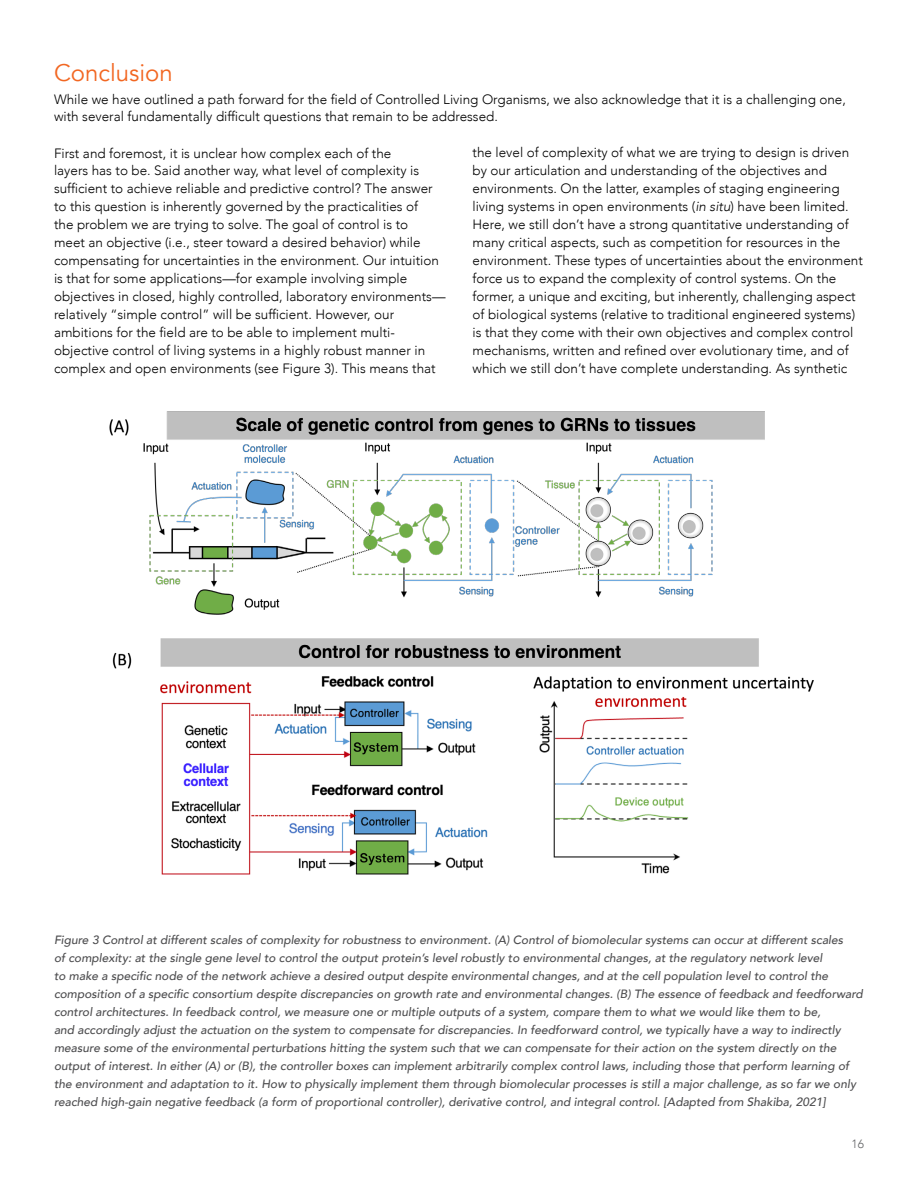
<style>
.page{position:relative;width:918px;height:1188px;background:#fff}
.page>*{position:absolute;margin:0;border:0;box-sizing:border-box;transform-origin:0 0}
.t1{font:24px "Avenir";color:#f26722}
.t2{font:300 13.5px/18px "Avenir";color:#000}
.t3{font:italic 500 12px/18px "Avenir";color:#4d4d4f}
.t4{font:300 12px "Avenir";color:#636466}
.s1{font-style:italic}
</style>
<div class="page">
<img style="left:112px;top:638px;width:702px;height:237px">
<img style="left:143px;top:411px;width:622px;height:204px">
<img style="left:109px;top:419px;width:20px;height:17px">
<h1 class="t1" style="left:54px;top:58px;width:120px">Conclusion</h1>
<p class="t2" style="left:54px;top:90px;width:794px">While we have outlined a path forward for the field of Controlled Living Organisms, we also acknowledge that it is a challenging one, with several fundamentally difficult questions that remain to be addressed.</p>
<p class="t2" style="left:54px;top:144px;width:393px">First and foremost, it is unclear how complex each of the<br>layers has to be. Said another way, what level of complexity is sufficient to achieve reliable and predictive control? The answer to this question is inherently governed by the practicalities of<br>the problem we are trying to solve. The goal of control is to<br>meet an objective (i.e., steer toward a desired behavior) while compensating for uncertainties in the environment. Our intuition is that for some applications—for example involving simple objectives in closed, highly controlled, laboratory environments— relatively “simple control” will be sufficient. However, our ambitions for the field are to be able to implement multi&shy;objective control of living systems in a highly robust manner in complex and open environments (see Figure 3). This means that</p>
<p class="t2" style="left:472px;top:144px;width:392px">the level of complexity of what we are trying to design is driven by our articulation and understanding of the objectives and environments. On the latter, examples of staging engineering living systems in open environments (<span class="s1">in situ</span>) have been limited.<br>Here, we still don’t have a strong quantitative understanding of many critical aspects, such as competition for resources in the environment. These types of uncertainties about the environment force us to expand the complexity of control systems. On the former, a unique and exciting, but inherently, challenging aspect of biological systems (relative to traditional engineered systems) is that they come with their own objectives and complex control mechanisms, written and refined over evolutionary time, and of which we still don’t have complete understanding. As synthetic</p>
<p class="t3" style="left:54px;top:931px;width:810px">Figure 3 Control at different scales of complexity for robustness to environment. (A) Control of biomolecular systems can occur at different scales<br>of complexity: at the single gene level to control the output protein’s level robustly to environmental changes, at the regulatory network level<br>to make a specific node of the network achieve a desired output despite environmental changes, and at the cell population level to control the composition of a specific consortium despite discrepancies on growth rate and environmental changes. (B) The essence of feedback and feedforward control architectures. In feedback control, we measure one or multiple outputs of a system, compare them to what we would like them to be,<br>and accordingly adjust the actuation on the system to compensate for discrepancies. In feedforward control, we typically have a way to indirectly measure some of the environmental perturbations hitting the system such that we can compensate for their action on the system directly on the output of interest. In either (A) or (B), the controller boxes can implement arbitrarily complex control laws, including those that perform learning of the environment and adaptation to it. How to physically implement them through biomolecular processes is still a major challenge, as so far we only reached high-gain negative feedback (a form of proportional controller), derivative control, and integral control. [Adapted from Shakiba, 2021]</p>
<p class="t4" style="left:852px;top:1136px;width:14px">16</p>
</div>
